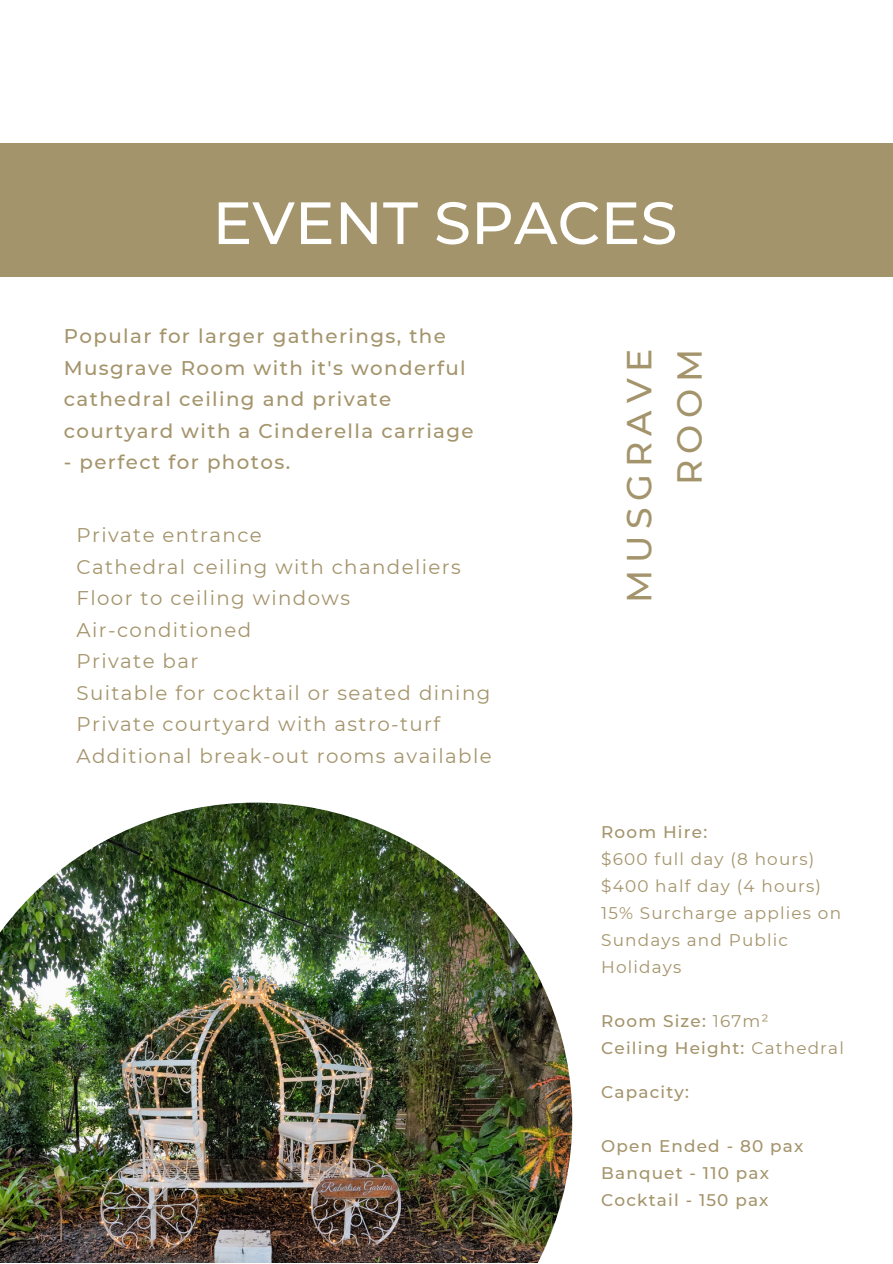
<style>
.page{position:relative;width:893px;height:1264px;background:#fff}
.page>*{position:absolute;margin:0;border:0;box-sizing:border-box;transform-origin:0 0}
.t1{font:500 59.55px "Montserrat";color:#fff}
.t2{font:500 34.65px/50.6px "Montserrat";letter-spacing:.19em;color:#a4946b;text-align:right}
.t3{font:19.8px "Montserrat";letter-spacing:.07em;color:#a4946b}
.t4{font:500 19.8px/31.5px "Montserrat";letter-spacing:.07em;color:#a4946b}
.t5{font:500 16.8px "Montserrat";letter-spacing:.07em;color:#a4946b}
.t6{font:16.8px/27px "Montserrat";letter-spacing:.07em;color:#a4946b}
.s1{font-weight:400}
</style>
<div class="page">
<div style="left:0;top:143px;width:892px;height:133px;background:#a4946b"></div>
<img style="left:0;top:802px;width:572px;height:460px">
<p class="t1" style="left:212px;top:186px;width:466px">EVENT SPACES</p>
<p class="t4" style="left:64px;top:320px;width:411px">Popular for larger gatherings, the Musgrave Room with it's wonderful cathedral ceiling and private courtyard with a Cinderella carriage</p>
<p class="t4" style="left:64px;top:446px;width:228px">- perfect for photos.</p>
<p class="t3" style="left:76px;top:523px;width:187px">Private entrance</p>
<p class="t3" style="left:76px;top:554px;width:386px">Cathedral ceiling with chandeliers</p>
<p class="t3" style="left:76px;top:586px;width:275px">Floor to ceiling windows</p>
<p class="t3" style="left:76px;top:617px;width:176px">Air-conditioned</p>
<p class="t3" style="left:76px;top:649px;width:123px">Private bar</p>
<p class="t3" style="left:76px;top:680px;width:415px">Suitable for cocktail or seated dining</p>
<p class="t3" style="left:76px;top:712px;width:365px">Private courtyard with astro-turf</p>
<p class="t3" style="left:76px;top:743px;width:417px">Additional break-out rooms available</p>
<p class="t2" style="left:613px;top:602px;width:255px;rotate:-90deg">MUSGRAVE<br>ROOM</p>
<p class="t5" style="left:601px;top:822px;width:107px">Room Hire:</p>
<p class="t6" style="left:601px;top:845px;width:215px">$600 full day (8 hours)</p>
<p class="t6" style="left:601px;top:872px;width:221px">$400 half day (4 hours)</p>
<p class="t6" style="left:601px;top:899px;width:241px">15% Surcharge applies on<br>Sundays and Public<br>Holidays</p>
<p class="t5" style="left:601px;top:1010px;width:169px">Room Size: <span class="s1">167m²</span></p>
<p class="t5" style="left:601px;top:1037px;width:244px">Ceiling Height: <span class="s1">Cathedral</span></p>
<p class="t5" style="left:601px;top:1081px;width:89px">Capacity:</p>
<p class="t5" style="left:601px;top:1135px;width:204px">Open Ended - 80 pax</p>
<p class="t5" style="left:601px;top:1162px;width:169px">Banquet - 110 pax</p>
<p class="t5" style="left:601px;top:1189px;width:169px">Cocktail - 150 pax</p>
</div>
